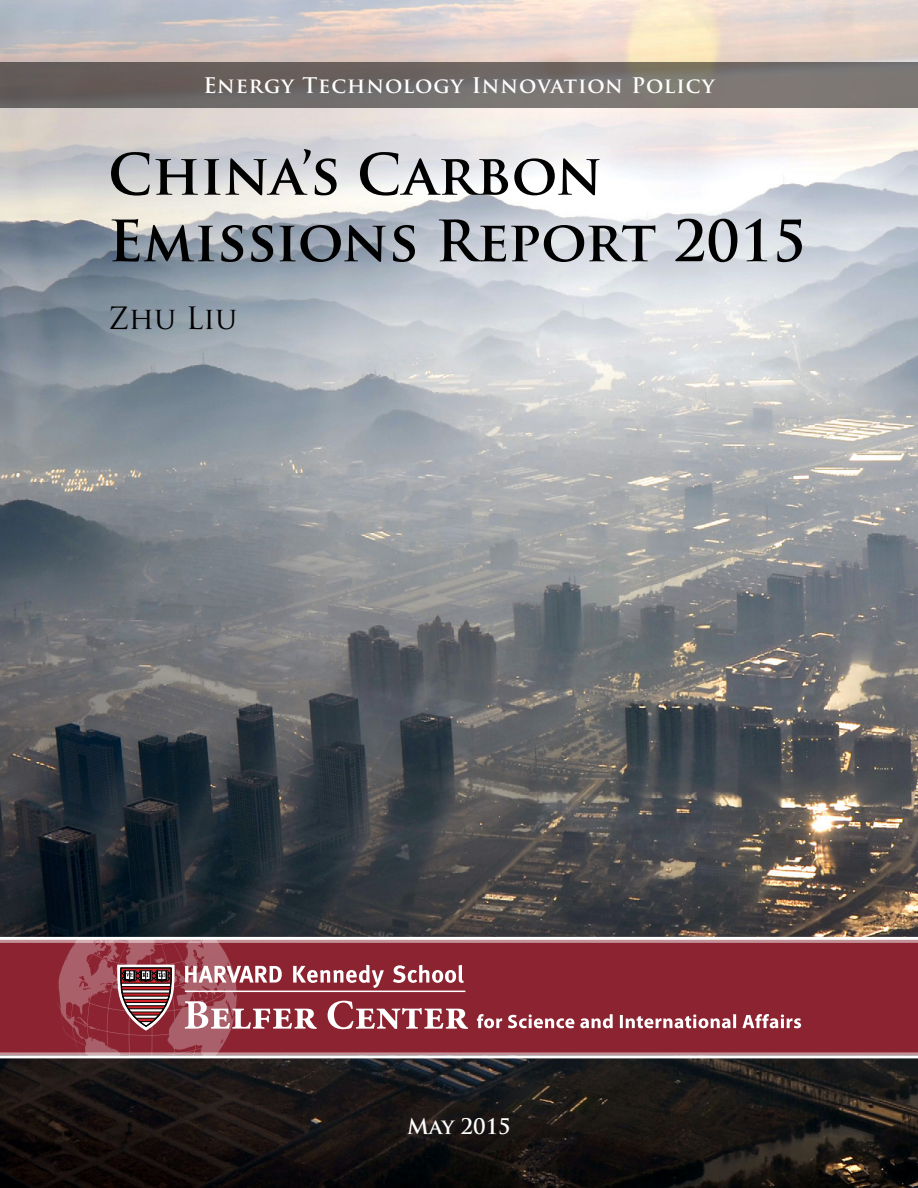
<style>
.page{position:relative;width:918px;height:1188px;background:#fff}
.page>*{position:absolute;margin:0;border:0;box-sizing:border-box;transform-origin:0 0}
.Cover_Title{font:700 55.5px/66.6px "Trajan Pro";color:#000}
.Cover_Authors{font:30px "Trajan Pro";color:#000}
.Cover_Date{font:700 21px "Trajan Pro";letter-spacing:.04em;color:#fff}
</style>
<div class="page">
<img style="left:0;top:0;width:918px;height:1188px">
<div style="left:0;top:940px;width:918px;height:115px;background:#8b2331"></div>
<svg style="left:477px;top:1014px;width:324px;height:14px"></svg>
<hr style="left:0;top:937px;width:918px;height:3px;background:#fff">
<hr style="left:0;top:940px;width:918px;height:3px;background:#fff">
<hr style="left:0;top:1052px;width:918px;height:3px;background:#fff">
<hr style="left:0;top:1055px;width:918px;height:3px;background:#fff">
<svg style="left:57px;top:940px;width:411px;height:115px"></svg>
<div style="left:0;top:63px;width:918px;height:45px;background:linear-gradient(to right,#615a58,#817d78)"></div>
<p class="Cover_Date" style="left:203px;top:73px;width:513px">Energy Technology Innovation Policy</p>
<p class="Cover_Title" style="left:108px;top:142px;width:700px">China’s Carbon<br>Emissions Report 2015</p>
<p class="Cover_Authors" style="left:108px;top:299px;width:131px">Zhu Liu</p>
<p class="Cover_Date" style="left:407px;top:1113px;width:105px">May 2015</p>
</div>
